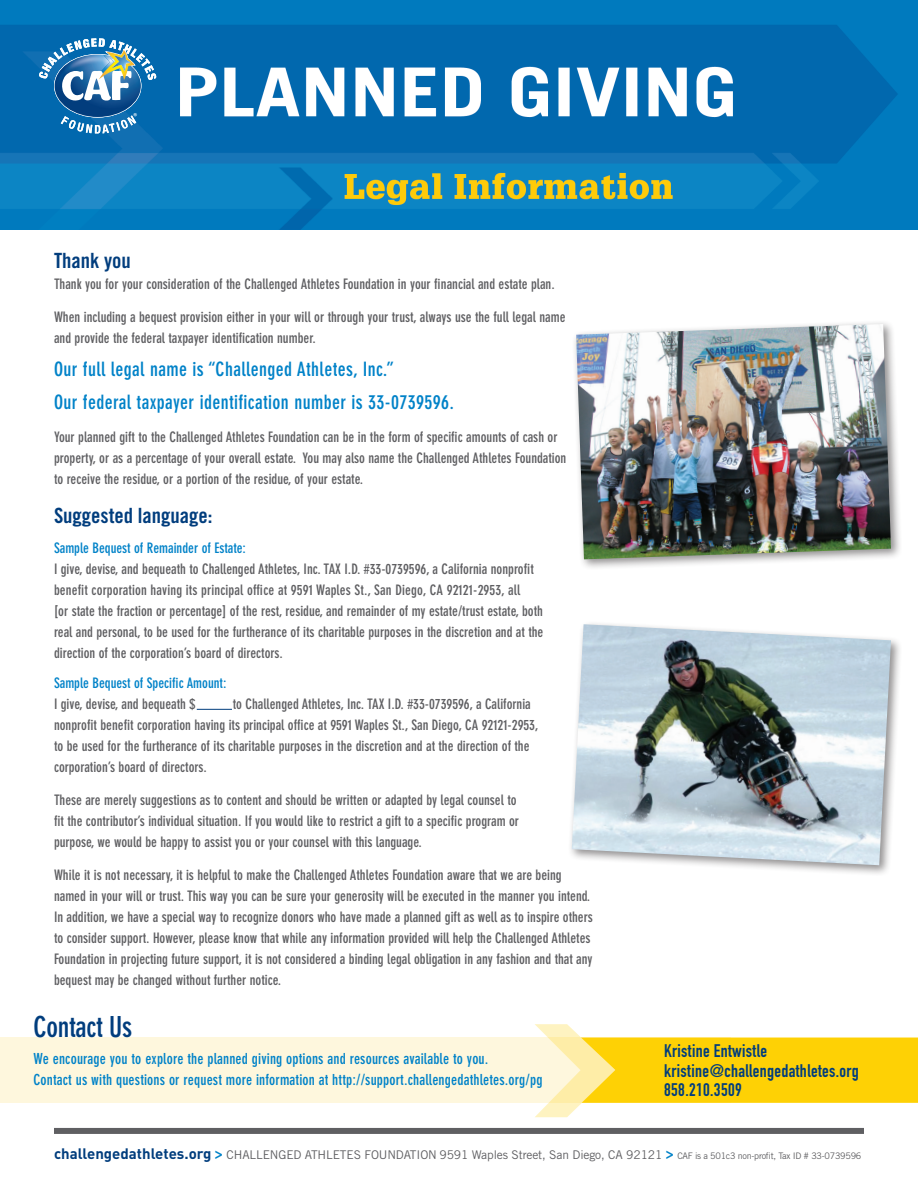
<style>
.page{position:relative;width:918px;height:1188px;background:#fff}
.page>*{position:absolute;margin:0;border:0;box-sizing:border-box;transform-origin:0 0}
.t1{font:700 condensed 28.5px "DIN Neuzeit Grotesk";letter-spacing:-.01em;color:#013d7d}
.t2{font:21px "Trade Gothic Bold Cond Twenty";color:#013d7d}
.t3{font:700 condensed 19.5px "DIN Neuzeit Grotesk";letter-spacing:.02em;color:#0082c8}
.t4{font:18px "DIN Engschrift";letter-spacing:.02em;color:#013d7d}
.t5{font:700 condensed 15px/21px "DIN Neuzeit Grotesk";letter-spacing:.01em;color:#0082c8}
.t6{font:700 condensed 14.25px/21px "DIN Neuzeit Grotesk";color:#5f5f62}
.t7{font:700 condensed 14.25px "DIN Neuzeit Grotesk";color:#0082c8}
.t8{font:12px "Trade Gothic";letter-spacing:-.01em;color:#5f5f62}
.s1{font-family:"DIN";font-weight:700;font-size:15px;color:#013d7d}
.s2{font-family:"Trade Gothic Bold Cond Twenty";font-size:16.5px;color:#0082c8}
.s3{font-size:9px}
</style>
<div class="page">
<img style="left:0;top:0;width:918px;height:230px">
<div style="left:0;top:1038px;width:730px;height:65px;background:#fef7dd"></div>
<svg style="left:535px;top:1024px;width:383px;height:93px"></svg>
<div style="left:54px;top:1128px;width:810px;height:6px;background:#5f5f62"></div>
<div style="left:572px;top:320px;width:331px;height:251px;background:#231f20;opacity:.5"></div>
<img style="left:576px;top:324px;width:315px;height:235px">
<div style="left:568px;top:620px;width:335px;height:257px;background:#231f20;opacity:.5"></div>
<img style="left:572px;top:624px;width:319px;height:241px">
<hr style="left:197px;top:709px;width:35px;height:1px;background:#013d7d">
<svg style="left:39px;top:38px;width:117px;height:95px;background:#4487b6"></svg>
<p class="t2" style="left:54px;top:248px;width:78px">Thank you</p>
<p class="t6" style="left:54px;top:274px;width:502px">Thank you for your consideration of the Challenged Athletes Foundation in your financial and estate plan.</p>
<p class="t6" style="left:54px;top:307px;width:513px">When including a bequest provision either in your will or through your trust, always use the full legal name and provide the federal taxpayer identification number.</p>
<p class="t3" style="left:54px;top:358px;width:341px">Our full legal name is “Challenged Athletes, Inc.”</p>
<p class="t3" style="left:54px;top:391px;width:402px">Our federal taxpayer identification number is 33-0739596.</p>
<p class="t6" style="left:54px;top:427px;width:514px">Your planned gift to the Challenged Athletes Foundation can be in the form of specific amounts of cash or property, or as a percentage of your overall estate. You may also name the Challenged Athletes Foundation to receive the residue, or a portion of the residue, of your estate.</p>
<p class="t2" style="left:54px;top:503px;width:160px">Suggested language:</p>
<p class="t7" style="left:54px;top:540px;width:194px">Sample Bequest of Remainder of Estate:</p>
<p class="t6" style="left:54px;top:559px;width:491px">I give, devise, and bequeath to Challenged Athletes, Inc. TAX I.D. #33-0739596, a California nonprofit benefit corporation having its principal office at 9591 Waples St., San Diego, CA 92121-2953, all<br>[or state the fraction or percentage] of the rest, residue, and remainder of my estate/trust estate, both real and personal, to be used for the furtherance of its charitable purposes in the discretion and at the direction of the corporation’s board of directors.</p>
<p class="t7" style="left:54px;top:675px;width:174px">Sample Bequest of Specific Amount:</p>
<p class="t6" style="left:54px;top:694px;width:143px">I give, devise, and bequeath $</p>
<p class="t6" style="left:54px;top:694px;width:486px;text-indent:179px">to Challenged Athletes, Inc. TAX I.D. #33-0739596, a California nonprofit benefit corporation having its principal office at 9591 Waples St., San Diego, CA 92121-2953, to be used for the furtherance of its charitable purposes in the discretion and at the direction of the corporation’s board of directors.</p>
<p class="t6" style="left:54px;top:790px;width:467px">These are merely suggestions as to content and should be written or adapted by legal counsel to fit the contributor’s individual situation. If you would like to restrict a gift to a specific program or purpose, we would be happy to assist you or your counsel with this language.</p>
<p class="t6" style="left:54px;top:865px;width:540px">While it is not necessary, it is helpful to make the Challenged Athletes Foundation aware that we are being named in your will or trust. This way you can be sure your generosity will be executed in the manner you intend.<br>In addition, we have a special way to recognize donors who have made a planned gift as well as to inspire others to consider support. However, please know that while any information provided will help the Challenged Athletes Foundation in projecting future support, it is not considered a binding legal obligation in any fashion and that any bequest may be changed without further notice.</p>
<p class="t1" style="left:33px;top:1011px;width:100px">Contact Us</p>
<p class="t5" style="left:33px;top:1049px;width:510px">We encourage you to explore the planned giving options and resources available to you.<br>Contact us with questions or request more information at http://support.challengedathletes.org/pg</p>
<p class="t4" style="left:664px;top:1040px;width:104px">Kristine Entwistle</p>
<p class="t4" style="left:664px;top:1060px;width:196px">kristine@challengedathletes.org</p>
<p class="t4" style="left:664px;top:1079px;width:79px">858.210.3509</p>
<p class="t8" style="left:54px;top:1148px;width:809px"><span class="s1">challengedathletes.org</span> <span class="s2">&gt;</span> CHALLENGED ATHLETES FOUNDATION 9591 Waples Street, San Diego, CA 92121 <span class="s2">&gt;</span> <span class="s3">CAF is a 501c3 non-profit, Tax ID # 33-0739596</span></p>
</div>
